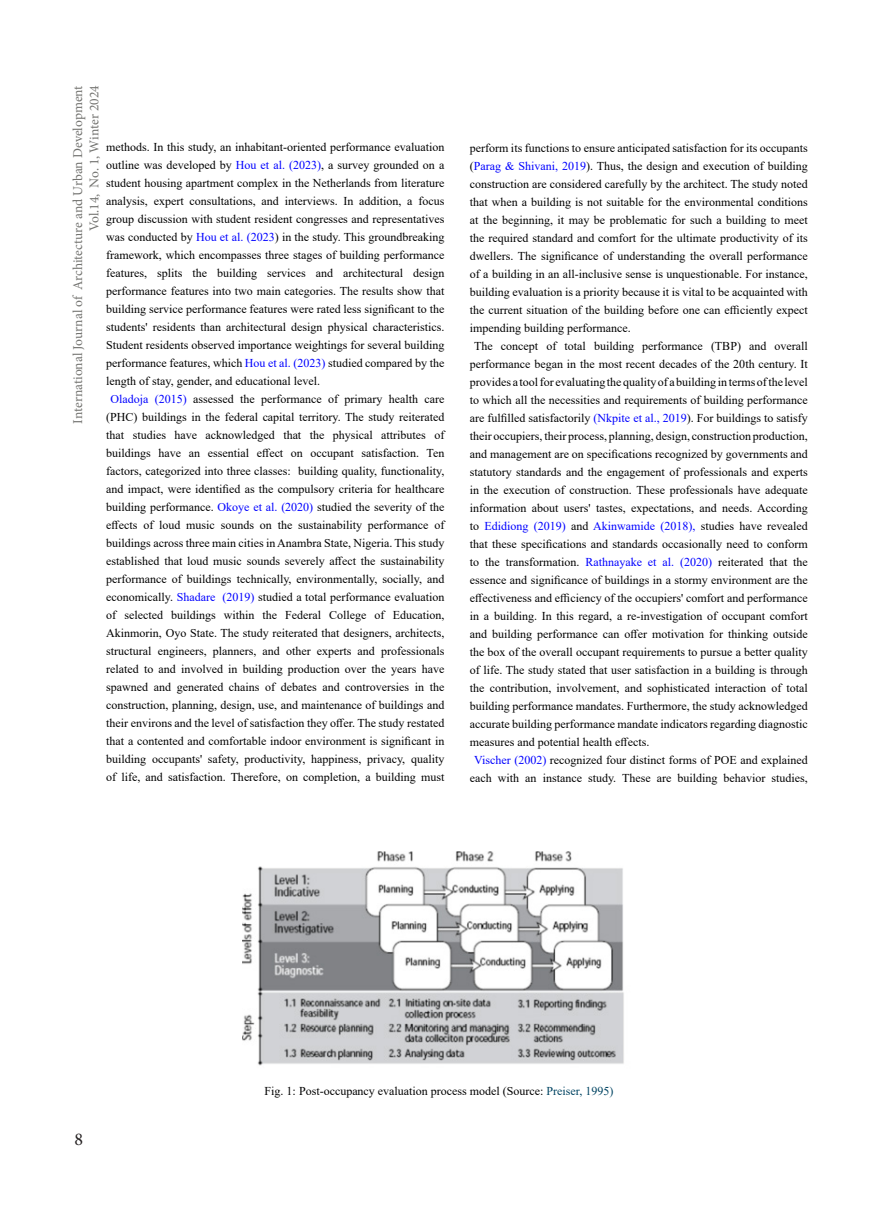
<style>
.page{position:relative;width:893px;height:1212px;background:#fff}
.page>*{position:absolute;margin:0;border:0;box-sizing:border-box;transform-origin:0 0}
.t1{font:18px "Minion Pro";color:#231f20}
.t2{font:13.5px/16.2px "Minion Pro";letter-spacing:-.005em;color:#737370;text-align:right}
.متن_لاتین_اصلی{font:12px/18px "Times New Roman";color:#000;text-align:justify}
.abstract{font:12px "Times New Roman";color:#000}
.s1{color:#00f}
.s2{color:#004462}
</style>
<div class="page">
<img style="left:242px;top:852px;width:382px;height:214px">
<p class="t2" style="left:70px;top:423px;width:339px;rotate:-90deg">International Journal of Architecture and Urban Development<br>Vol.14, No. 1, Winter 2024</p>
<p class="متن_لاتین_اصلی" style="left:106px;top:137px;width:340px">methods. In this study, an inhabitant-oriented performance evaluation outline was developed by <span class="s1">Hou et al. (2023)</span>, a survey grounded on a student housing apartment complex in the Netherlands from literature analysis, expert consultations, and interviews. In addition, a focus group discussion with student resident congresses and representatives was conducted by <span class="s1">Hou et al. (2023</span>) in the study. This groundbreaking framework, which encompasses three stages of building performance features, splits the building services and architectural design performance features into two main categories. The results show that building service performance features were rated less significant to the students' residents than architectural design physical characteristics.<br>Student residents observed importance weightings for several building performance features, which <span class="s1">Hou et al. (2023)</span> studied compared by the length of stay, gender, and educational level.</p>
<p class="متن_لاتین_اصلی" style="left:106px;top:389px;width:340px;text-align:center"><span class="s1">Oladoja (2015)</span> assessed the performance of primary health care (PHC) buildings in the federal capital territory. The study reiterated that studies have acknowledged that the physical attributes of buildings have an essential effect on occupant satisfaction. Ten factors, categorized into three classes: building quality, functionality, and impact, were identified as the compulsory criteria for healthcare building performance. <span class="s1">Okoye et al. (2020)</span> studied the severity of the effects of loud music sounds on the sustainability performance of buildings across three main cities in Anambra State, Nigeria. This study established that loud music sounds severely affect the sustainability performance of buildings technically, environmentally, socially, and economically. <span class="s1">Shadare (2019)</span> studied a total performance evaluation of selected buildings within the Federal College of Education, Akinmorin, Oyo State. The study reiterated that designers, architects, structural engineers, planners, and other experts and professionals related to and involved in building production over the years have spawned and generated chains of debates and controversies in the construction, planning, design, use, and maintenance of buildings and their environs and the level of satisfaction they offer. The study restated that a contented and comfortable indoor environment is significant in building occupants' safety, productivity, happiness, privacy, quality of life, and satisfaction. Therefore, on completion, a building must</p>
<p class="متن_لاتین_اصلی" style="left:470px;top:138px;width:340px">perform its functions to ensure anticipated satisfaction for its occupants (<span class="s1">Parag &amp; Shivani, 2019</span>). Thus, the design and execution of building construction are considered carefully by the architect. The study noted that when a building is not suitable for the environmental conditions at the beginning, it may be problematic for such a building to meet the required standard and comfort for the ultimate productivity of its dwellers. The significance of understanding the overall performance of a building in an all-inclusive sense is unquestionable. For instance, building evaluation is a priority because it is vital to be acquainted with the current situation of the building before one can efficiently expect impending building performance.</p>
<p class="متن_لاتین_اصلی" style="left:470px;top:336px;width:340px;text-indent:4px">The concept of total building performance (TBP) and overall performance began in the most recent decades of the 20th century. It provides a tool for evaluating the quality of a building in terms of the level to which all the necessities and requirements of building performance are fulfilled satisfactorily <span class="s1">(Nkpite et al., 2019</span>). For buildings to satisfy their occupiers, their process, planning, design, construction production, and management are on specifications recognized by governments and statutory standards and the engagement of professionals and experts in the execution of construction. These professionals have adequate information about users' tastes, expectations, and needs. According to <span class="s1">Edidiong (2019)</span> and <span class="s1">Akinwamide (2018),</span> studies have revealed that these specifications and standards occasionally need to conform to the transformation. <span class="s1">Rathnayake et al. (2020)</span> reiterated that the essence and significance of buildings in a stormy environment are the effectiveness and efficiency of the occupiers' comfort and performance in a building. In this regard, a re-investigation of occupant comfort and building performance can offer motivation for thinking outside the box of the overall occupant requirements to pursue a better quality of life. The study stated that user satisfaction in a building is through the contribution, involvement, and sophisticated interaction of total building performance mandates. Furthermore, the study acknowledged accurate building performance mandate indicators regarding diagnostic measures and potential health effects.</p>
<p class="متن_لاتین_اصلی" style="left:470px;top:750px;width:340px;text-align:center"><span class="s1">Vischer (2002)</span> recognized four distinct forms of POE and explained each with an instance study. These are building behavior studies,</p>
<h1 class="t1" style="left:74px;top:1127px;width:10px">8</h1>
<p class="abstract" style="left:265px;top:1082px;width:350px">Fig. 1: Post-occupancy evaluation process model (Source: <span class="s2">Preiser, 1995)</span></p>
</div>
